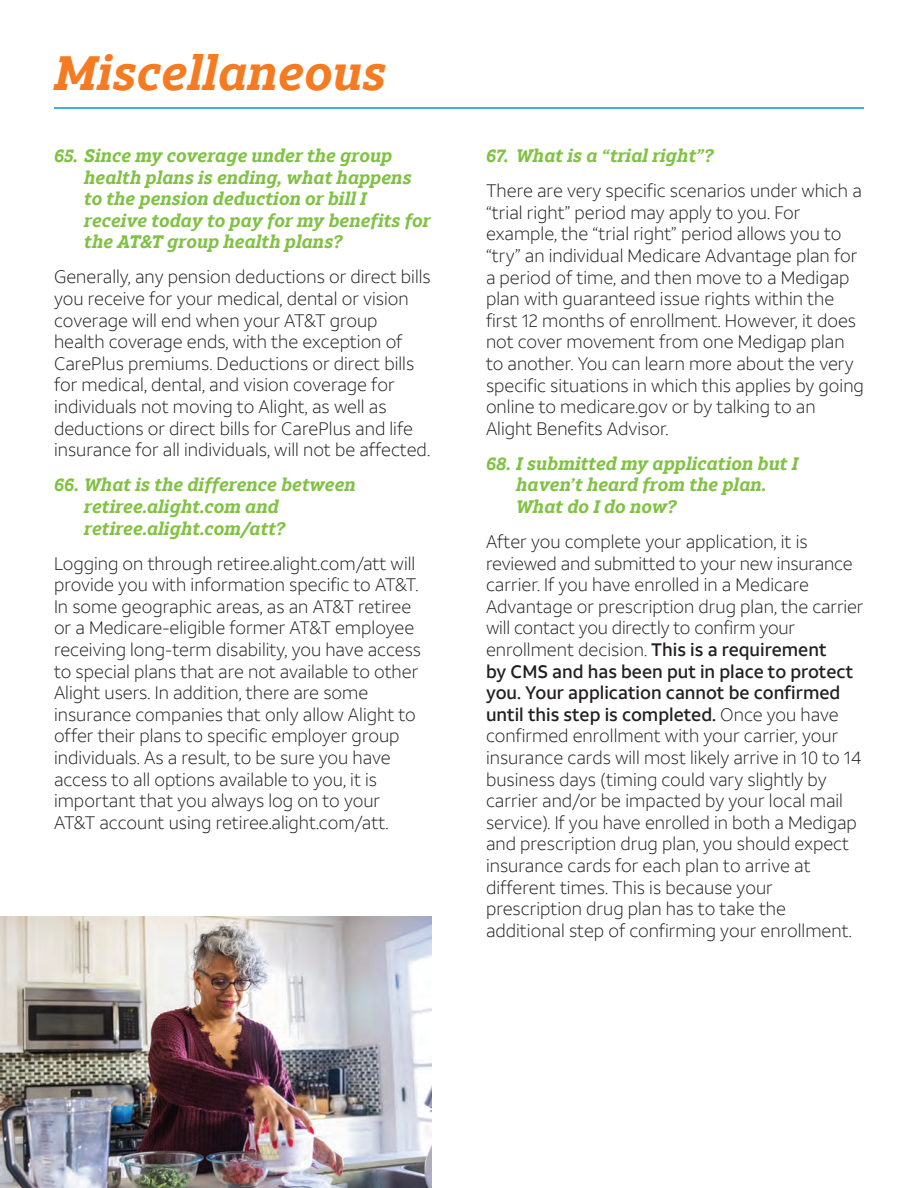
<style>
.page{position:relative;width:918px;height:1188px;background:#fff}
.page>*{position:absolute;margin:0;border:0;box-sizing:border-box;transform-origin:0 0}
.t1{font:italic 700 48px "ATT Aleck Slab";color:#f47b21}
.t2{font:300 18px/21.6px "ATT Aleck Sans";color:#231f20}
.t3{font:italic 700 18px/21.6px "ATT Aleck Slab";color:#7fc241}
.s1{font-weight:500}
</style>
<div class="page">
<img style="left:0;top:916px;width:432px;height:272px">
<hr style="left:54px;top:107px;width:810px;height:2px;background:#0696d7">
<h1 class="t1" style="left:54px;top:40px;width:334px">Miscellaneous</h1>
<p class="t3" style="left:84px;top:144px;width:348px;text-indent:-30px">65. Since my coverage under the group health plans is ending, what happens to the pension deduction or bill I receive today to pay for my benefits for the AT&amp;T group health plans?</p>
<p class="t2" style="left:54px;top:266px;width:378px">Generally, any pension deductions or direct bills you receive for your medical, dental or vision coverage will end when your AT&amp;T group health coverage ends, with the exception of CarePlus premiums. Deductions or direct bills for medical, dental, and vision coverage for individuals not moving to Alight, as well as deductions or direct bills for CarePlus and life insurance for all individuals, will not be affected.</p>
<p class="t3" style="left:84px;top:474px;width:273px;text-indent:-30px">66. What is the difference between retiree.alight.com and retiree.alight.com/att?</p>
<p class="t2" style="left:54px;top:552px;width:369px">Logging on through retiree.alight.com/att will provide you with information specific to AT&amp;T.<br>In some geographic areas, as an AT&amp;T retiree or a Medicare-eligible former AT&amp;T employee receiving long-term disability, you have access to special plans that are not available to other Alight users. In addition, there are some insurance companies that only allow Alight to offer their plans to specific employer group individuals. As a result, to be sure you have access to all options available to you, it is important that you always log on to your AT&amp;T account using retiree.alight.com/att.</p>
<p class="t3" style="left:486px;top:144px;width:229px">67. What is a “trial right”?</p>
<p class="t2" style="left:486px;top:179px;width:379px">There are very specific scenarios under which a “trial right” period may apply to you. For example, the “trial right” period allows you to “try” an individual Medicare Advantage plan for a period of time, and then move to a Medigap plan with guaranteed issue rights within the first 12 months of enrollment. However, it does not cover movement from one Medigap plan to another. You can learn more about the very specific situations in which this applies by going online to medicare.gov or by talking to an Alight Benefits Advisor.</p>
<p class="t3" style="left:516px;top:452px;width:284px;text-indent:-30px">68. I submitted my application but I haven’t heard from the plan.<br>What do I do now?</p>
<p class="t2" style="left:486px;top:530px;width:379px">After you complete your application, it is reviewed and submitted to your new insurance carrier. If you have enrolled in a Medicare Advantage or prescription drug plan, the carrier will contact you directly to confirm your enrollment decision. <span class="s1">This is a requirement<br>by CMS and has been put in place to protect you. Your application cannot be confirmed until this step is completed.</span> Once you have confirmed enrollment with your carrier, your insurance cards will most likely arrive in 10 to 14 business days (timing could vary slightly by carrier and/or be impacted by your local mail service). If you have enrolled in both a Medigap and prescription drug plan, you should expect insurance cards for each plan to arrive at different times. This is because your prescription drug plan has to take the additional step of confirming your enrollment.</p>
</div>
